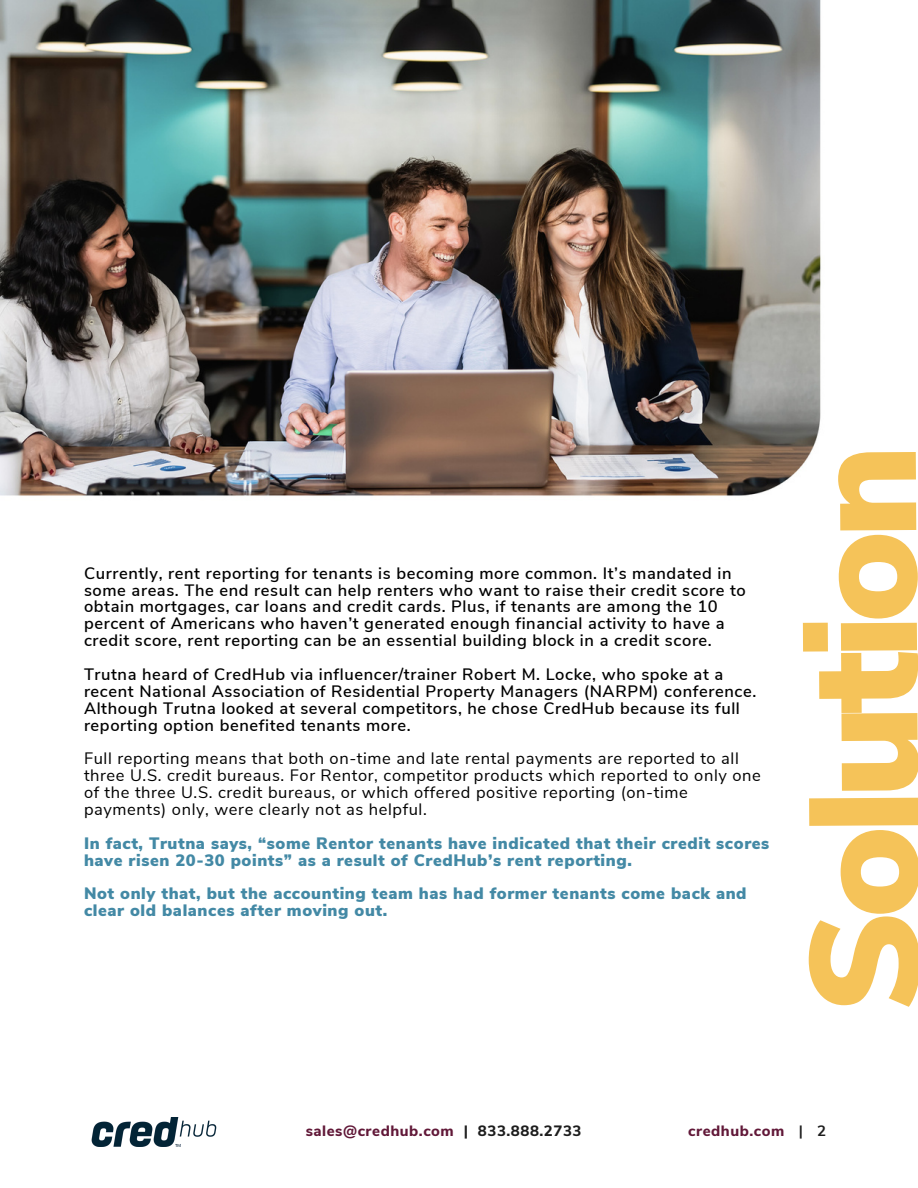
<style>
.page{position:relative;width:918px;height:1188px;background:#fff}
.page>*{position:absolute;margin:0;border:0;box-sizing:border-box;transform-origin:0 0}
.t1{font:900 154.5px "Nunito Sans";color:#f5c359}
.t2{font:600 16.5px/16.8px "Nunito Sans";letter-spacing:.035em;color:#000}
.t3{font:16.5px/16.8px "Nunito Sans";letter-spacing:.035em;color:#000}
.t4{font:900 16.5px/16.8px "Nunito Sans";letter-spacing:.035em;color:#4389a5}
.t5{font:800 15px "Nunito Sans";letter-spacing:.035em;color:#611838}
.s1{color:#1d1d1d}
.s2{font-weight:700;color:#1d1d1d}
</style>
<div class="page">
<img style="left:92px;top:1117px;width:125px;height:29px">
<img style="left:0;top:0;width:821px;height:496px">
<p class="t2" style="left:84px;top:565px;width:663px">Currently, rent reporting for tenants is becoming more common. It’s mandated in some areas. The end result can help renters who want to raise their credit score to obtain mortgages, car loans and credit cards. Plus, if tenants are among the 10 percent of Americans who haven’t generated enough financial activity to have a credit score, rent reporting can be an essential building block in a credit score.</p>
<p class="t2" style="left:84px;top:666px;width:674px">Trutna heard of CredHub via influencer/trainer Robert M. Locke, who spoke at a recent National Association of Residential Property Managers (NARPM) conference.<br>Although Trutna looked at several competitors, he chose CredHub because its full reporting option benefited tenants more.</p>
<p class="t3" style="left:84px;top:750px;width:678px">Full reporting means that both on-time and late rental payments are reported to all three U.S. credit bureaus. For Rentor, competitor products which reported to only one of the three U.S. credit bureaus, or which offered positive reporting (on-time payments) only, were clearly not as helpful.</p>
<p class="t4" style="left:84px;top:835px;width:687px">In fact, Trutna says, “some Rentor tenants have indicated that their credit scores have risen 20-30 points” as a result of CredHub’s rent reporting.</p>
<p class="t4" style="left:84px;top:885px;width:664px">Not only that, but the accounting team has had former tenants come back and clear old balances after moving out.</p>
<h1 class="t1" style="left:762px;top:1013px;width:571px;rotate:-90deg">Soul toi n</h1>
<p class="t5" style="left:306px;top:1120px;width:277px">sales@credhub.com <span class="s1">| 833.888.2733</span></p>
<p class="t5" style="left:688px;top:1120px;width:139px">credhub.com <span class="s2">| 2</span></p>
</div>
